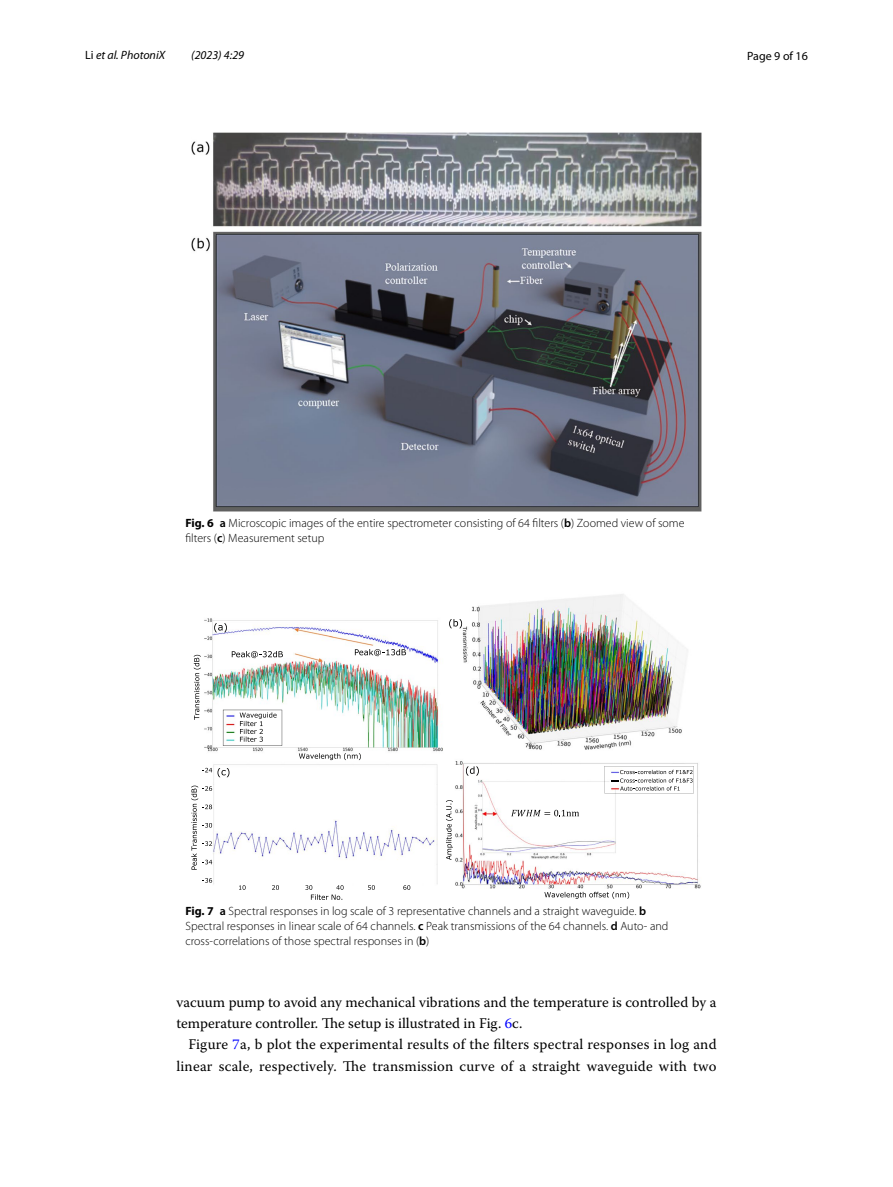
<style>
.page{position:relative;width:893px;height:1187px;background:#fff}
.page>*{position:absolute;margin:0;border:0;box-sizing:border-box;transform-origin:0 0}
.t1{font:14.7px/21.3px "Warnock Pro";letter-spacing:.01em;color:#000}
.t2{font:300 12px/15px "Myriad Pro";color:#000}
.t3{font:italic 12px "Myriad Pro";color:#000}
.t4{font:12px "Myriad Pro";color:#000}
.s1{font-style:normal}
.s2{font-weight:700}
.s3{font-weight:600}
.s4{color:#00f}
</style>
<div class="page">
<img style="left:191px;top:133px;width:511px;height:378px">
<img style="left:196px;top:594px;width:505px;height:301px">
<svg style="left:511px;top:809px;width:68px;height:7px"></svg>
<svg style="left:214px;top:623px;width:13px;height:9px"></svg>
<svg style="left:466px;top:766px;width:13px;height:9px"></svg>
<svg style="left:355px;top:649px;width:51px;height:7px"></svg>
<svg style="left:232px;top:651px;width:51px;height:7px"></svg>
<svg style="left:223px;top:709px;width:59px;height:36px"></svg>
<svg style="left:194px;top:654px;width:7px;height:65px"></svg>
<svg style="left:299px;top:753px;width:62px;height:7px"></svg>
<svg style="left:544px;top:891px;width:85px;height:7px"></svg>
<svg style="left:446px;top:800px;width:7px;height:60px"></svg>
<svg style="left:604px;top:766px;width:90px;height:27px"></svg>
<svg style="left:239px;top:885px;width:171px;height:14px"></svg>
<svg style="left:449px;top:619px;width:13px;height:9px"></svg>
<svg style="left:202px;top:767px;width:27px;height:10px"></svg>
<svg style="left:191px;top:785px;width:21px;height:84px"></svg>
<svg style="left:202px;top:878px;width:10px;height:4px"></svg>
<p class="t3" style="left:85px;top:48px;width:82px"><span class="s1">Li</span> et al. PhotoniX</p>
<p class="t3" style="left:191px;top:48px;width:54px">(2023) 4:29</p>
<p class="t4" style="left:747px;top:48px;width:62px">Page 9 of 16</p>
<p class="t2" style="left:185px;top:515px;width:501px"><span class="s2">Fig. 6</span> <span class="s3">a</span> Microscopic images of the entire spectrometer consisting of 64 filters (<span class="s3">b</span>) Zoomed view of some filters (<span class="s3">c</span>) Measurement setup</p>
<p class="t2" style="left:185px;top:903px;width:484px"><span class="s2">Fig. 7</span> <span class="s3">a</span> Spectral responses in log scale of 3 representative channels and a straight waveguide. <span class="s3">b<br></span>Spectral responses in linear scale of 64 channels. <span class="s3">c</span> Peak transmissions of the 64 channels. <span class="s3">d</span> Auto- and cross-correlations of those spectral responses in (<span class="s3">b</span>)</p>
<p class="t1" style="left:176px;top:991px;width:541px">vacuum pump to avoid any mechanical vibrations and the temperature is controlled by a temperature controller. The setup is illustrated in Fig. <span class="s4">6</span>c.</p>
<p class="t1" style="left:176px;top:1033px;width:542px;text-align:right">Figure <span class="s4">7</span>a, b plot the experimental results of the filters spectral responses in log and linear scale, respectively. The transmission curve of a straight waveguide with two</p>
</div>
